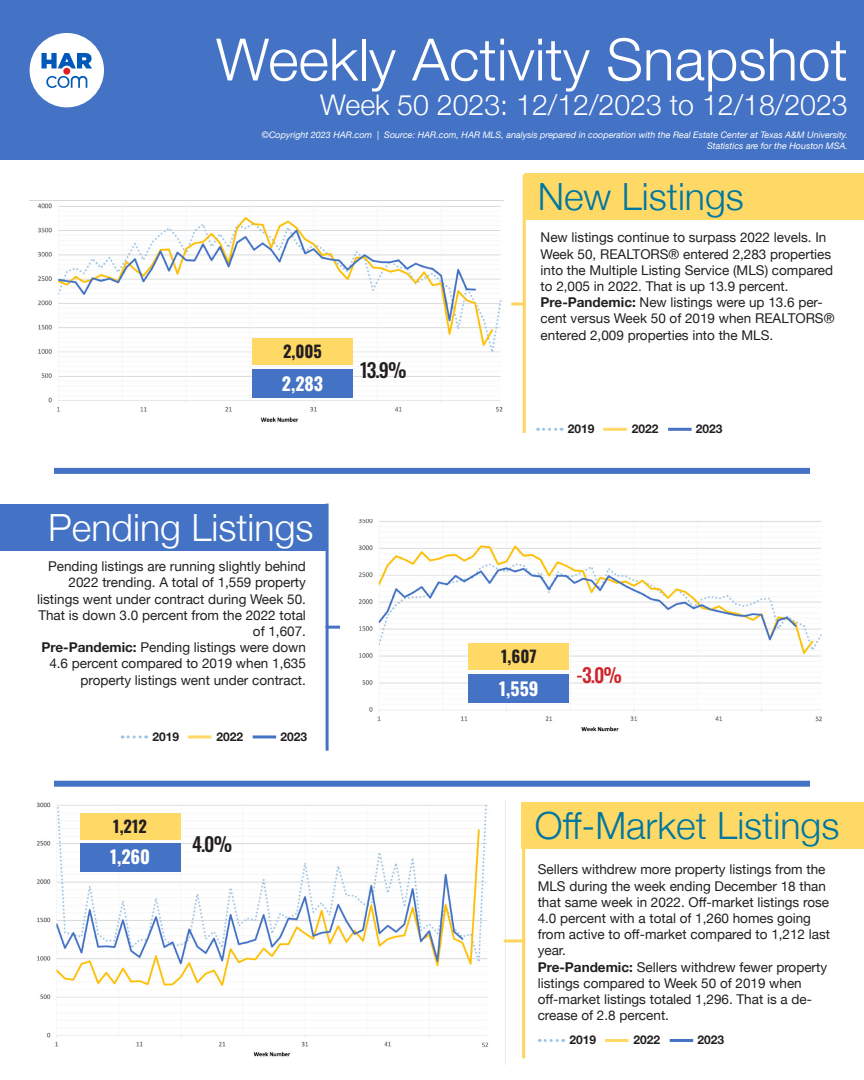
<style>
.page{position:relative;width:864px;height:1080px;background:#fff}
.page>*{position:absolute;margin:0;border:0;box-sizing:border-box;transform-origin:0 0}
.t1{font:300 58.5px "Helvetica Neue";color:#fff}
.t2{font:300 37.5px "Helvetica Neue";color:#0077a1}
.t3{font:300 37.5px "Helvetica Neue";color:#fff}
.t4{font:300 28.5px "Helvetica Neue";color:#fff}
.t5{font:500 19.5px "Oswald";color:#231f20}
.t6{font:500 19.5px "Oswald";color:#d1232a}
.t7{font:700 18px "Oswald";color:#fff}
.t8{font:700 16.5px "Oswald";color:#231f20}
.t9{font:13.5px/16.2px "Helvetica Neue";color:#231f20}
.t10{font:700 12px "Helvetica Neue";color:#231f20}
.t11{font:italic 9px "Helvetica Neue";color:#fff}
.s1{font-weight:700}
</style>
<div class="page">
<img style="left:30px;top:200px;width:474px;height:222px">
<img style="left:358px;top:519px;width:464px;height:213px">
<img style="left:36px;top:802px;width:469px;height:255px">
<div style="left:0;top:0;width:864px;height:160px;background:#4472c4"></div>
<div style="left:30px;top:33px;width:74px;height:74px;background:#fff;border-radius:50%"></div>
<div style="left:63px;top:68px;width:7px;height:7px;background:#df2127;border-radius:50%"></div>
<svg style="left:46px;top:76px;width:41px;height:12px"></svg>
<svg style="left:42px;top:53px;width:50px;height:15px"></svg>
<hr style="left:523px;top:175px;width:3px;height:258px;background:#ffd55d">
<hr style="left:511px;top:302px;width:15px;height:3px;background:#ffd55d">
<hr style="left:326px;top:504px;width:3px;height:247px;background:#4472c4">
<hr style="left:326px;top:626px;width:14px;height:3px;background:#4472c4">
<hr style="left:522px;top:823px;width:3px;height:235px;background:#ffd55d">
<hr style="left:504px;top:939px;width:21px;height:3px;background:#ffd55d">
<div style="left:524px;top:173px;width:340px;height:47px;background:#ffd966"></div>
<div style="left:521px;top:802px;width:343px;height:47px;background:#ffd966"></div>
<div style="left:0;top:504px;width:327px;height:47px;background:#4472c4"></div>
<div style="left:252px;top:338px;width:101px;height:27px;background:#ffd966"></div>
<div style="left:469px;top:643px;width:100px;height:27px;background:#ffd966"></div>
<div style="left:80px;top:813px;width:100px;height:27px;background:#ffd966"></div>
<div style="left:252px;top:370px;width:101px;height:28px;background:#4472c4"></div>
<div style="left:469px;top:675px;width:100px;height:28px;background:#4472c4"></div>
<div style="left:80px;top:843px;width:100px;height:28px;background:#4472c4"></div>
<div style="left:54px;top:468px;width:756px;height:6px;background:#4472c4"></div>
<div style="left:54px;top:781px;width:756px;height:6px;background:#4472c4"></div>
<svg style="left:538px;top:428px;width:24px;height:3px"></svg>
<hr style="left:603px;top:428px;width:24px;height:3px;background:#ffd966">
<hr style="left:668px;top:428px;width:24px;height:3px;background:#4472c4">
<svg style="left:122px;top:735px;width:25px;height:3px"></svg>
<hr style="left:188px;top:735px;width:23px;height:3px;background:#ffd966">
<hr style="left:253px;top:735px;width:23px;height:3px;background:#4472c4">
<svg style="left:539px;top:1039px;width:25px;height:3px"></svg>
<hr style="left:605px;top:1039px;width:23px;height:3px;background:#ffd966">
<hr style="left:670px;top:1039px;width:23px;height:3px;background:#4472c4">
<p class="t1" style="left:216px;top:12px;width:633px">Weekly Activity Snapshot</p>
<p class="t4" style="left:320px;top:82px;width:529px">Week 50 2023: 12/12/2023 to 12/18/2023</p>
<p class="t11" style="left:262px;top:128px;width:588px">©Copyright 2023 HAR.com | Source: HAR.com, HAR MLS, analysis prepared in cooperation with the Real Estate Center at Texas A&amp;M University.</p>
<p class="t11" style="left:707px;top:139px;width:143px">Statistics are for the Houston MSA.</p>
<p class="t2" style="left:538px;top:167px;width:208px">New Listings</p>
<p class="t8" style="left:283px;top:343px;width:40px">2,005</p>
<p class="t7" style="left:282px;top:375px;width:43px">2,283</p>
<p class="t5" style="left:360px;top:360px;width:48px">13.9%</p>
<p class="t3" style="left:48px;top:497px;width:267px">Pending Listings</p>
<p class="t9" style="left:37px;top:559px;width:270px;text-align:right">Pending listings are running slightly behind 2022 trending. A total of 1,559 property listings went under contract during Week 50.<br>That is down 3.0 percent from the 2022 total of 1,607.</p>
<p class="t9" style="left:41px;top:640px;width:266px;text-align:right"><span class="s1">Pre-Pandemic:</span> Pending listings were down<br>4.6 percent compared to 2019 when 1,635 property listings went under contract.</p>
<p class="t10" style="left:152px;top:727px;width:28px">2019</p>
<p class="t10" style="left:216px;top:727px;width:28px">2022</p>
<p class="t10" style="left:280px;top:727px;width:28px">2023</p>
<p class="t8" style="left:113px;top:818px;width:35px">1,212</p>
<p class="t7" style="left:110px;top:848px;width:42px">1,260</p>
<p class="t5" style="left:192px;top:834px;width:42px">4.0%</p>
<p class="t9" style="left:541px;top:230px;width:294px">New listings continue to surpass 2022 levels. In Week 50, REALTORS® entered 2,283 properties into the Multiple Listing Service (MLS) compared to 2,005 in 2022. That is up 13.9 percent.</p>
<p class="t9" style="left:541px;top:295px;width:295px"><span class="s1">Pre-Pandemic:</span> New listings were up 13.6 per&shy;cent versus Week 50 of 2019 when REALTORS® entered 2,009 properties into the MLS.</p>
<p class="t10" style="left:568px;top:419px;width:28px">2019</p>
<p class="t10" style="left:632px;top:419px;width:28px">2022</p>
<p class="t10" style="left:696px;top:419px;width:28px">2023</p>
<p class="t8" style="left:501px;top:648px;width:37px">1,607</p>
<p class="t7" style="left:499px;top:679px;width:41px">1,559</p>
<p class="t6" style="left:576px;top:665px;width:47px">-3.0%</p>
<p class="t2" style="left:535px;top:795px;width:306px">Off-Market Listings</p>
<p class="t9" style="left:538px;top:862px;width:294px">Sellers withdrew more property listings from the MLS during the week ending December 18 than that same week in 2022. Off-market listings rose 4.0 percent with a total of 1,260 homes going from active to off-market compared to 1,212 last year.</p>
<p class="t9" style="left:538px;top:959px;width:291px"><span class="s1">Pre-Pandemic:</span> Sellers withdrew fewer property listings compared to Week 50 of 2019 when off-market listings totaled 1,296. That is a de&shy;crease of 2.8 percent.</p>
<p class="t10" style="left:569px;top:1031px;width:28px">2019</p>
<p class="t10" style="left:633px;top:1031px;width:28px">2022</p>
<p class="t10" style="left:697px;top:1031px;width:28px">2023</p>
</div>
